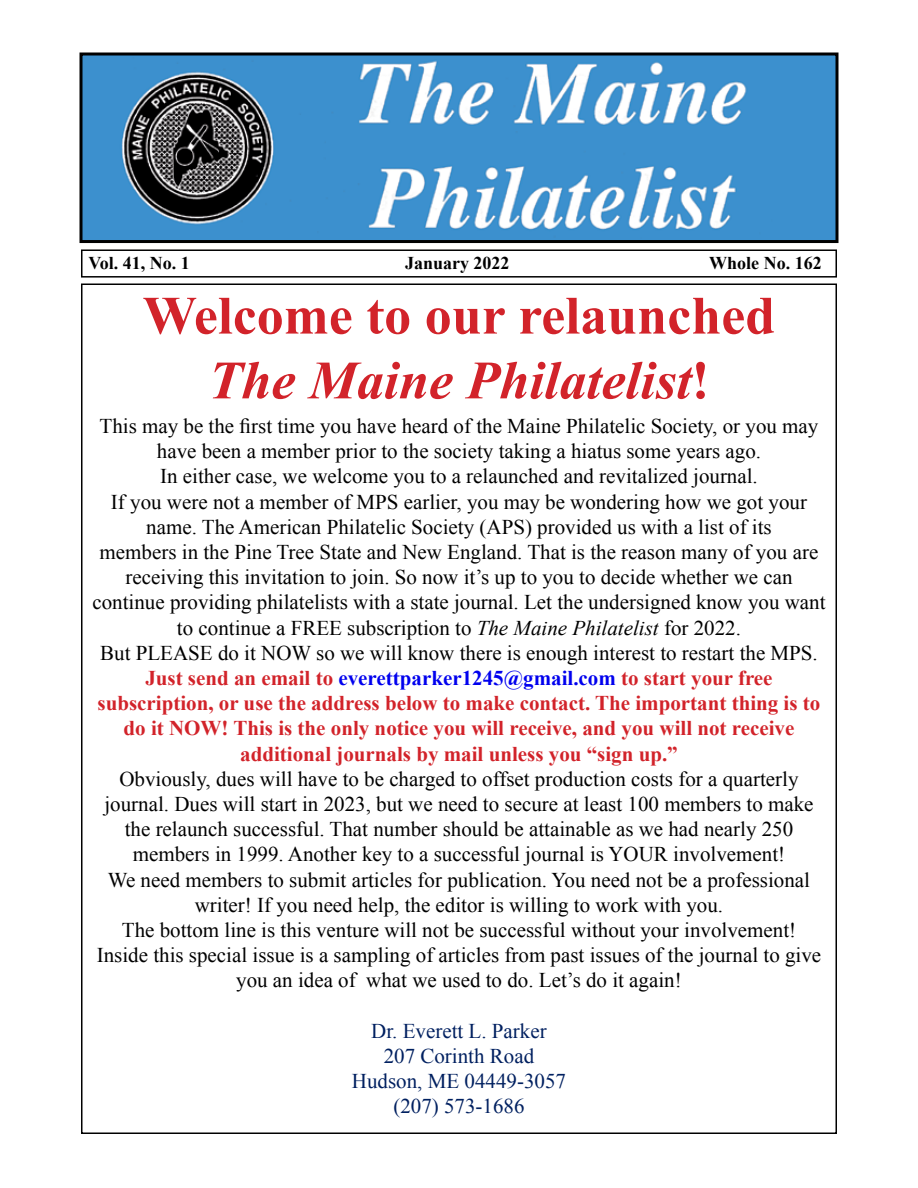
<style>
.page{position:relative;width:918px;height:1188px;background:#fff}
.page>*{position:absolute;margin:0;border:0;box-sizing:border-box;transform-origin:0 0}
.t1{font:700 54px/64.8px "Times New Roman";color:#d2232a;text-align:center}
.t2{font:21px/25.2px "Times New Roman";color:#000;text-align:center}
.t3{font:21px/25.2px "Times New Roman";color:#002060;text-align:center}
.t4{font:700 18px "Times New Roman";color:#000}
.s1{font-style:italic}
.s2{font-weight:700;color:#d2232a}
.s3{font-weight:700;color:#00e}
</style>
<div class="page">
<img style="left:84px;top:56px;width:750px;height:183px">
<div style="left:80px;top:52px;width:758px;height:191px;border:3px solid #000"></div>
<div style="left:81px;top:249px;width:756px;height:29px;border:2px solid #000"></div>
<p class="t4" style="left:89px;top:250px;width:103px">Vol. 41, No. 1</p>
<p class="t4" style="left:405px;top:250px;width:106px">January 2022</p>
<p class="t4" style="left:709px;top:250px;width:114px">Whole No. 162</p>
<h1 class="t1" style="left:143px;top:282px;width:634px">Welcome to our relaunched<br><span class="s1">The Maine Philatelist</span>!</h1>
<p class="t2" style="left:92px;top:413px;width:735px">This may be the first time you have heard of the Maine Philatelic Society, or you may have been a member prior to the society taking a hiatus some years ago.<br>In either case, we welcome you to a relaunched and revitalized journal.<br>If you were not a member of MPS earlier, you may be wondering how we got your name. The American Philatelic Society (APS) provided us with a list of its<br>members in the Pine Tree State and New England. That is the reason many of you are receiving this invitation to join. So now it’s up to you to decide whether we can continue providing philatelists with a state journal. Let the undersigned know you want to continue a FREE subscription to <span class="s1">The Maine Philatelist</span> for 2022.<br>But PLEASE do it NOW so we will know there is enough interest to restart the MPS.<br><span class="s2">Just send an email to</span> <span class="s3">everettparker1245@gmail.com</span> <span class="s2">to start your free subscription, or use the address below to make contact. The important thing is to do it NOW! This is the only notice you will receive, and you will not receive additional journals by mail unless you “sign up.”</span></p>
<p class="t2" style="left:97px;top:766px;width:726px">Obviously, dues will have to be charged to offset production costs for a quarterly journal. Dues will start in 2023, but we need to secure at least 100 members to make the relaunch successful. That number should be attainable as we had nearly 250 members in 1999. Another key to a successful journal is YOUR involvement!<br>We need members to submit articles for publication. You need not be a professional writer! If you need help, the editor is willing to work with you.<br>The bottom line is this venture will not be successful without your involvement!<br>Inside this special issue is a sampling of articles from past issues of the journal to give you an idea of what we used to do. Let’s do it again!</p>
<p class="t3" style="left:352px;top:1018px;width:216px">Dr. Everett L. Parker<br>207 Corinth Road<br>Hudson, ME 04449-3057 (207) 573-1686</p>
</div>
